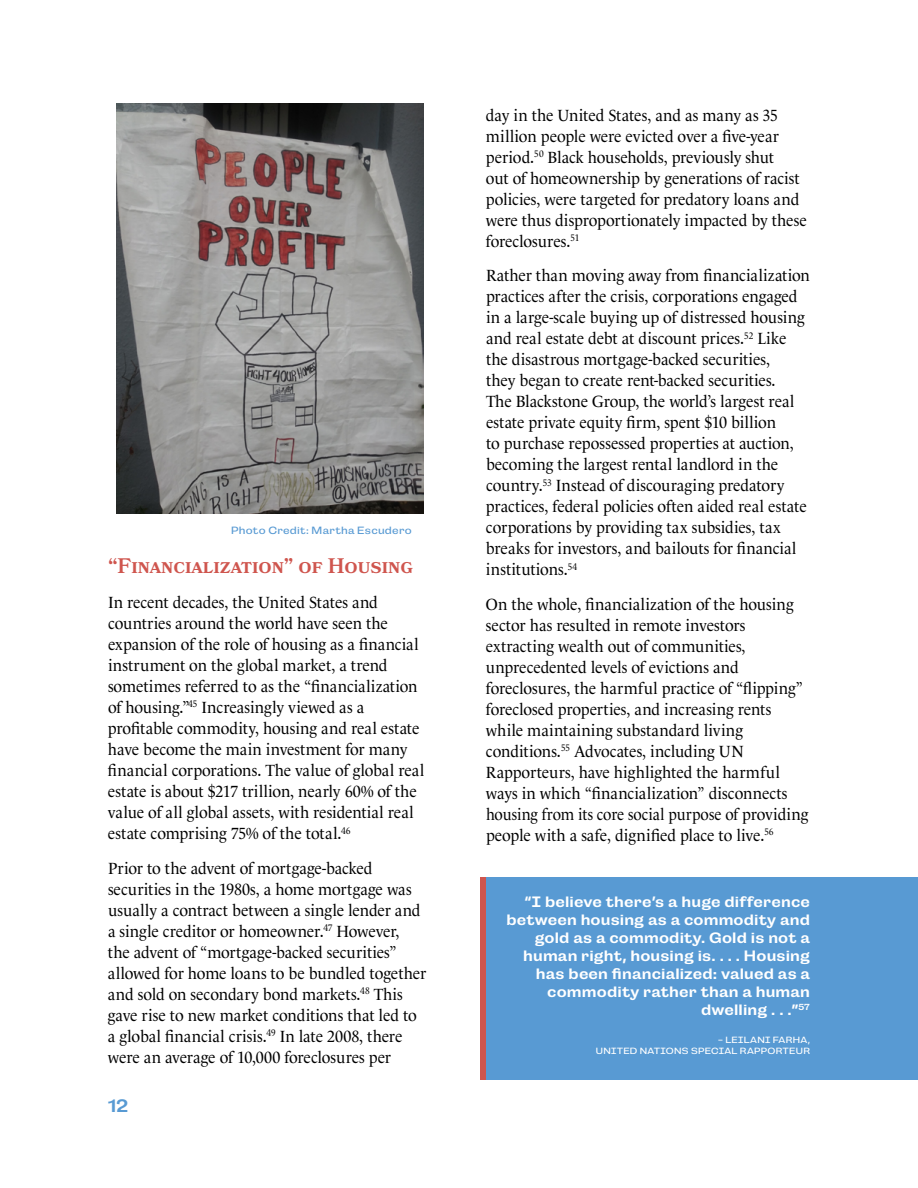
<style>
.page{position:relative;width:918px;height:1188px;background:#fff}
.page>*{position:absolute;margin:0;border:0;box-sizing:border-box;transform-origin:0 0}
.t1{font:600 21px "Bookmania";color:#cf554e}
.t2{font:500 18px "Campaign";color:#589ad3}
.t3{font:16.5px/21px "Le Monde Livre Std";color:#000;scale:.95 1}
.t4{font:500 15px/18px "Campaign";letter-spacing:.01em;color:#fff;text-align:right}
.t5{font:10.5px "Campaign";letter-spacing:.03em;color:#589ad3}
.t6{font:9px/10.8px "Campaign";letter-spacing:.035em;color:#fff;text-align:right}
</style>
<div class="page">
<div style="left:486px;top:877px;width:432px;height:203px;background:#589ad3"></div>
<img style="left:116px;top:104px;width:308px;height:410px">
<div style="left:481px;top:877px;width:5px;height:203px;background:#cf554e"></div>
<p class="t5" style="left:231px;top:525px;width:182px">Photo Credit: Martha Escudero</p>
<p class="t1" style="left:108px;top:554px;width:306px">“Financialization” of Housing</p>
<p class="t3" style="left:108px;top:591px;width:335px">In recent decades, the United States and countries around the world have seen the expansion of the role of housing as a financial instrument on the global market, a trend sometimes referred to as the “financialization of housing.”<sup>45</sup> Increasingly viewed as a profitable commodity, housing and real estate have become the main investment for many financial corporations. The value of global real estate is about $217 trillion, nearly 60% of the value of all global assets, with residential real estate comprising 75% of the total.<sup>46</sup></p>
<p class="t3" style="left:108px;top:857px;width:337px">Prior to the advent of mortgage-backed securities in the 1980s, a home mortgage was usually a contract between a single lender and a single creditor or homeowner.<sup>47</sup> However,<br>the advent of “mortgage-backed securities” allowed for home loans to be bundled together and sold on secondary bond markets.<sup>48</sup> This gave rise to new market conditions that led to a global financial crisis.<sup>49</sup> In late 2008, there were an average of 10,000 foreclosures per</p>
<p class="t2" style="left:108px;top:1095px;width:22px">12</p>
<p class="t3" style="left:486px;top:104px;width:339px">day in the United States, and as many as 35 million people were evicted over a five-year period.<sup>50</sup> Black households, previously shut<br>out of homeownership by generations of racist policies, were targeted for predatory loans and were thus disproportionately impacted by these foreclosures.<sup>51</sup></p>
<p class="t3" style="left:486px;top:265px;width:342px">Rather than moving away from financialization practices after the crisis, corporations engaged in a large-scale buying up of distressed housing and real estate debt at discount prices.<sup>52</sup> Like the disastrous mortgage-backed securities,<br>they began to create rent-backed securities.<br>The Blackstone Group, the world’s largest real estate private equity firm, spent $10 billion<br>to purchase repossessed properties at auction, becoming the largest rental landlord in the country.<sup>53</sup> Instead of discouraging predatory practices, federal policies often aided real estate corporations by providing tax subsidies, tax breaks for investors, and bailouts for financial institutions.<sup>54</sup></p>
<p class="t3" style="left:486px;top:593px;width:341px">On the whole, financialization of the housing sector has resulted in remote investors extracting wealth out of communities, unprecedented levels of evictions and foreclosures, the harmful practice of “flipping” foreclosed properties, and increasing rents while maintaining substandard living conditions.<sup>55</sup> Advocates, including UN Rapporteurs, have highlighted the harmful ways in which “financialization” disconnects housing from its core social purpose of providing people with a safe, dignified place to live.<sup>56</sup></p>
<p class="t4" style="left:506px;top:892px;width:305px">“I believe there’s a huge difference between housing as a commodity and gold as a commodity. Gold is not a human right, housing is. . . . Housing has been financialized: valued as a commodity rather than a human dwelling . . .”<sup>57</sup></p>
<p class="t6" style="left:596px;top:1035px;width:216px">- LEILANI FARHA,<br>UNITED NATIONS SPECIAL RAPPORTEUR</p>
</div>
